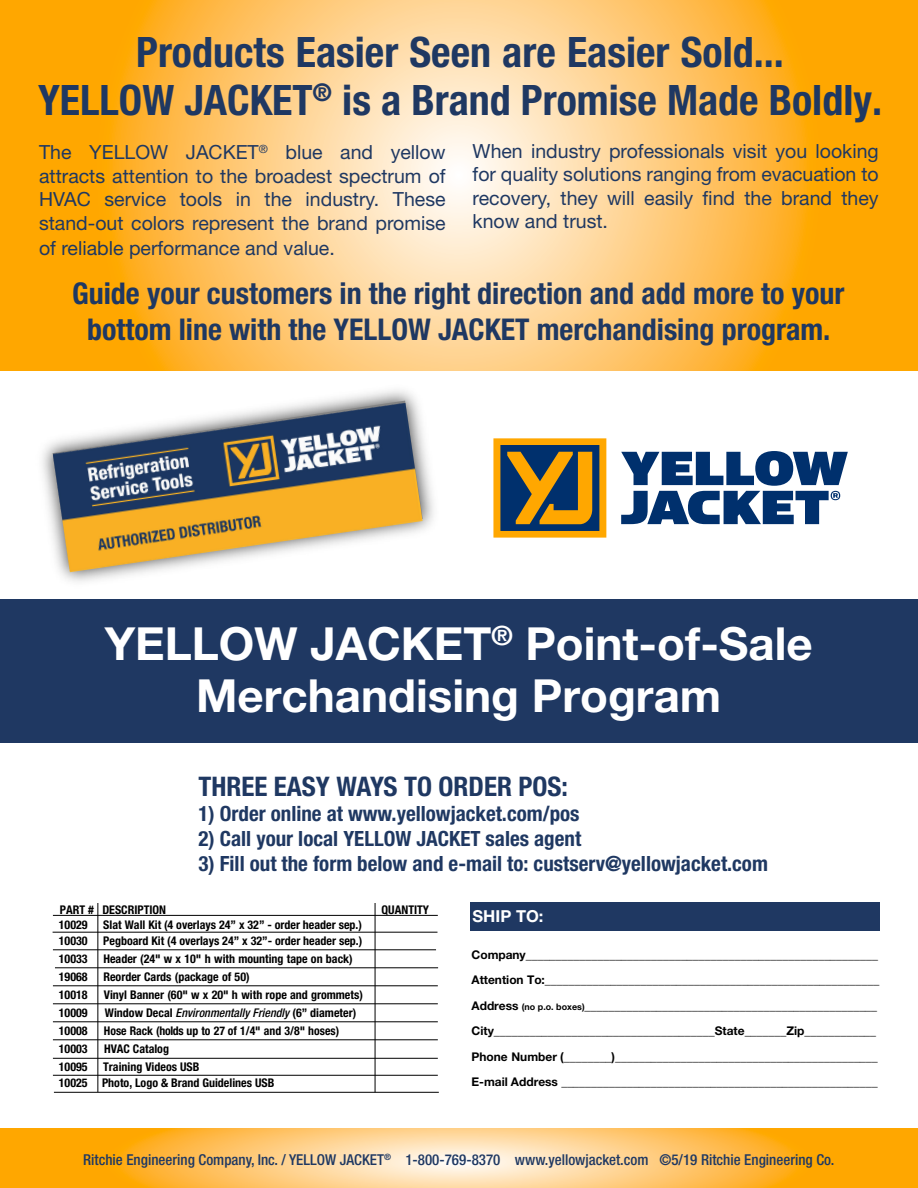
<style>
.page{position:relative;width:918px;height:1188px;background:#fff}
.page>*{position:absolute;margin:0;border:0;box-sizing:border-box;transform-origin:0 0}
.t1{font:700 45.75px/52.5px "Helvetica Neue LT Std";color:#fff;text-align:center}
.t2{font:700 condensed 42px/48px "Helvetica Neue LT Std";color:#1f3862;text-align:center}
.t3{font:700 condensed 30px/36px "Helvetica Neue LT Std";color:#1f3862;text-align:center}
.t4{font:700 condensed 27px "Helvetica Neue LT Std";color:#1f3862}
.t5{font:700 condensed 21px "Helvetica Neue LT Std";color:#1f3862}
.t6{font:19.5px/23.4px "Helvetica Neue LT Std";color:#1f3862;text-align:justify}
.t7{font:700 16.5px "Helvetica Neue LT Std";color:#fff}
.t8{font:500 condensed 15px "Helvetica Neue LT Std";color:#1f3862}
.t9{font:700 condensed 12px/16.5px "Helvetica Neue LT Std";color:#000}
.t10{font:700 12px/25.5px "Helvetica Neue LT Std";color:#000}
.s1{font-weight:500;font-style:italic}
.s2{font-size:9px}
</style>
<div class="page">
<svg style="left:0;top:1128px;width:918px;height:60px;background:#ffc25a"></svg>
<div style="left:0;top:599px;width:918px;height:144px;background:#1f3862"></div>
<img style="left:42px;top:390px;width:392px;height:192px">
<svg style="left:493px;top:438px;width:113px;height:100px;background:#897035"></svg>
<svg style="left:621px;top:451px;width:227px;height:73px"></svg>
<svg style="left:0;top:0;width:918px;height:370px;background:#ffc25c"></svg>
<img style="left:53px;top:403px;width:370px;height:169px">
<div style="left:470px;top:902px;width:409px;height:29px;background:#1f3862"></div>
<hr style="left:375px;top:903px;width:1px;height:189px;background:#000">
<hr style="left:97px;top:903px;width:1px;height:189px;background:#000">
<hr style="left:53px;top:1058px;width:385px;height:1px;background:#000">
<hr style="left:53px;top:915px;width:385px;height:1px;background:#000">
<hr style="left:53px;top:1075px;width:385px;height:1px;background:#000">
<hr style="left:53px;top:949px;width:383px;height:1px;background:#000">
<hr style="left:55px;top:967px;width:383px;height:1px;background:#000">
<hr style="left:53px;top:985px;width:385px;height:1px;background:#000">
<hr style="left:53px;top:1003px;width:385px;height:1px;background:#000">
<hr style="left:53px;top:1021px;width:385px;height:1px;background:#000">
<hr style="left:53px;top:1039px;width:385px;height:1px;background:#000">
<hr style="left:54px;top:1092px;width:385px;height:1px;background:#000">
<hr style="left:53px;top:932px;width:384px;height:1px;background:#000">
<h2 class="t2" style="left:38px;top:27px;width:846px">Products Easier Seen are Easier Sold...<br>YELLOW JACKET<sup>®</sup> is a Brand Promise Made Boldly.</h2>
<h3 class="t6" style="left:39px;top:140px;width:408px">The YELLOW JACKET<sup>®</sup> blue and yellow attracts attention to the broadest spectrum of HVAC service tools in the industry. These stand-out colors represent the brand promise</h3>
<h3 class="t6" style="left:39px;top:236px;width:297px">of reliable performance and value.</h3>
<h3 class="t6" style="left:473px;top:139px;width:408px">When industry professionals visit you looking for quality solutions ranging from evacuation to recovery, they will easily find the brand they know and trust.</h3>
<h3 class="t3" style="left:72px;top:275px;width:774px">Guide your customers in the right direction and add more to your bottom line with the YELLOW JACKET merchandising program.</h3>
<h1 class="t1" style="left:105px;top:616px;width:710px">YELLOW JACKET<sup>®</sup> Point-of-Sale<br>Merchandising Program</h1>
<h3 class="t4" style="left:199px;top:770px;width:371px">THREE EASY WAYS TO ORDER POS:</h3>
<h3 class="t5" style="left:199px;top:801px;width:383px">1) Order online at www.yellowjacket.com/pos</h3>
<h3 class="t5" style="left:199px;top:826px;width:384px">2) Call your local YELLOW JACKET sales agent</h3>
<h3 class="t5" style="left:199px;top:851px;width:571px">3) Fill out the form below and e-mail to: custserv@yellowjacket.com</h3>
<p class="t9" style="left:60px;top:901px;width:108px">PART # DESCRIPTION</p>
<p class="t9" style="left:382px;top:901px;width:49px">QUANTITY</p>
<p class="t9" style="left:59px;top:916px;width:30px">10029<br>10030</p>
<p class="t9" style="left:103px;top:916px;width:261px">Slat Wall Kit (4 overlays 24” x 32” - order header sep.)<br>Pegboard Kit (4 overlays 24” x 32”- order header sep.)</p>
<p class="t9" style="left:59px;top:950px;width:30px">10033</p>
<p class="t9" style="left:103px;top:950px;width:251px">Header (24" w x 10" h with mounting tape on back)</p>
<p class="t9" style="left:59px;top:968px;width:30px">19068</p>
<p class="t9" style="left:103px;top:968px;width:148px">Reorder Cards (package of 50)</p>
<p class="t9" style="left:59px;top:986px;width:30px">10018</p>
<p class="t9" style="left:104px;top:986px;width:261px">Vinyl Banner (60" w x 20" h with rope and grommets)</p>
<p class="t9" style="left:59px;top:1022px;width:30px">10008</p>
<p class="t9" style="left:104px;top:1022px;width:237px">Hose Rack (holds up to 27 of 1/4" and 3/8" hoses)</p>
<p class="t9" style="left:59px;top:1058px;width:30px">10095</p>
<p class="t9" style="left:59px;top:1004px;width:30px">10009</p>
<p class="t9" style="left:105px;top:1004px;width:253px">Window Decal <span class="s1">Environmentally Friendly</span> (6” diameter)</p>
<p class="t9" style="left:59px;top:1041px;width:30px">10003</p>
<p class="t9" style="left:104px;top:1041px;width:67px">HVAC Catalog</p>
<p class="t9" style="left:59px;top:1058px;width:217px;text-indent:44px">Training Videos USB<br>10025 Photo, Logo &amp; Brand Guidelines USB</p>
<h3 class="t7" style="left:473px;top:905px;width:72px">SHIP TO:</h3>
<p class="t10" style="left:472px;top:941px;width:409px">Company___________________________________________________________ Attention To:________________________________________________________ Address <span class="s2">(no p.o. boxes)</span>_________________________________________________ City_____________________________________State_______Zip____________ Phone Number (________)____________________________________________ E-mail Address _____________________________________________________</p>
<p class="t8" style="left:83px;top:1151px;width:753px">Ritchie Engineering Company, Inc. / YELLOW JACKET<sup>®</sup> 1-800-769-8370 www.yellowjacket.com ©5/19 Ritchie Engineering Co.</p>
</div>
